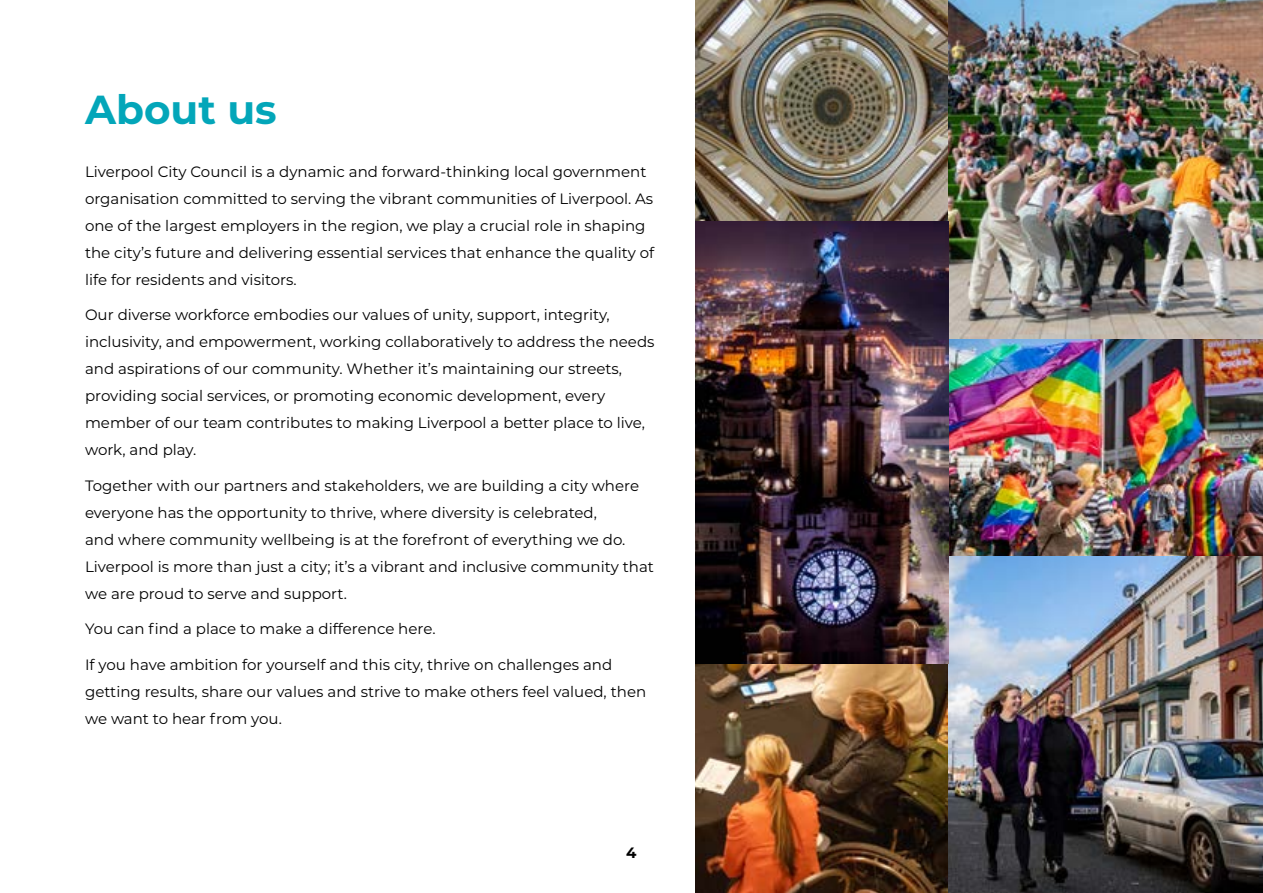
<style>
.page{position:relative;width:1263px;height:893px;background:#fff}
.page>*{position:absolute;margin:0;border:0;box-sizing:border-box;transform-origin:0 0}
.Headings{font:700 40.5px "Montserrat";color:#03a6b9}
.Body{font:15px/27px "Montserrat";color:#000}
.t1{font:700 15px "Montserrat";color:#000}
</style>
<div class="page">
<img style="left:948px;top:338px;width:315px;height:218px">
<img style="left:695px;top:663px;width:253px;height:230px">
<img style="left:695px;top:0;width:253px;height:663px">
<img style="left:948px;top:556px;width:315px;height:337px">
<img style="left:948px;top:0;width:315px;height:338px">
<p class="Headings" style="left:85px;top:81px;width:193px">About us</p>
<p class="Body" style="left:85px;top:157px;width:571px">Liverpool City Council is a dynamic and forward-thinking local government organisation committed to serving the vibrant communities of Liverpool. As one of the largest employers in the region, we play a crucial role in shaping the city’s future and delivering essential services that enhance the quality of life for residents and visitors.</p>
<p class="Body" style="left:85px;top:301px;width:571px">Our diverse workforce embodies our values of unity, support, integrity, inclusivity, and empowerment, working collaboratively to address the needs and aspirations of our community. Whether it’s maintaining our streets, providing social services, or promoting economic development, every member of our team contributes to making Liverpool a better place to live, work, and play.</p>
<p class="Body" style="left:85px;top:471px;width:570px">Together with our partners and stakeholders, we are building a city where everyone has the opportunity to thrive, where diversity is celebrated,<br>and where community wellbeing is at the forefront of everything we do.<br>Liverpool is more than just a city; it’s a vibrant and inclusive community that we are proud to serve and support.</p>
<p class="Body" style="left:85px;top:615px;width:352px">You can find a place to make a difference here.</p>
<p class="Body" style="left:85px;top:650px;width:563px">If you have ambition for yourself and this city, thrive on challenges and getting results, share our values and strive to make others feel valued, then we want to hear from you.</p>
<p class="t1" style="left:626px;top:842px;width:12px">4</p>
</div>
